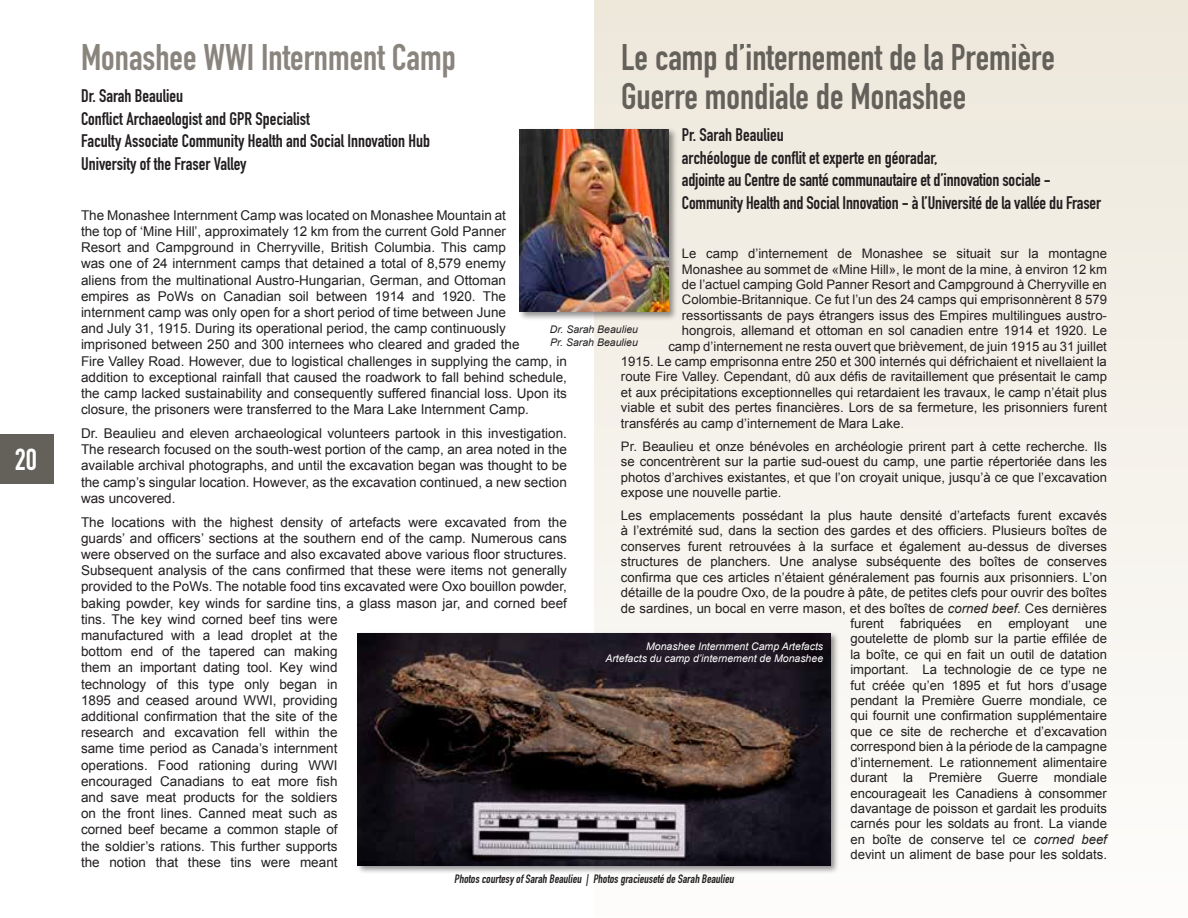
<style>
.page{position:relative;width:1188px;height:918px;background:#fff}
.page>*{position:absolute;margin:0;border:0;box-sizing:border-box;transform-origin:0 0}
.t1{font:36.6px/39px "DIN Engschrift Std";color:#64615b}
.t2{font:36.6px "DIN Engschrift Std";color:#89847d}
.t3{font:30px "DIN Engschrift Std";color:#fff}
.t4{font:18px/22.5px "DIN Engschrift Std";color:#231f20}
.t5{font:13.5px/16.2px "Arial";color:#231f20}
.t6{font:13.2px/15.5px "Arial";color:#231f20;text-align:justify}
.t7{font:12px "DIN Engschrift Std";color:#231f20}
.t8{font:italic 10.5px/12.8px "Arial";color:#fff;text-align:right}
.t9{font:italic 10.5px/12.8px "Arial";color:#231f20}
.s1{font-style:italic}
</style>
<div class="page">
<div style="left:594px;top:0;width:594px;height:918px;background:linear-gradient(to bottom,#eee8db,#fdfcfb)"></div>
<div style="left:518px;top:127px;width:160px;height:194px;background:#231f20;opacity:.5"></div>
<img style="left:520px;top:129px;width:148px;height:183px">
<div style="left:356px;top:631px;width:483px;height:243px;background:#231f20;opacity:.5"></div>
<img style="left:358px;top:633px;width:472px;height:232px">
<div style="left:0;top:434px;width:54px;height:50px;background:#64615b"></div>
<h2 class="t3" style="left:15px;top:442px;width:24px">20</h2>
<h1 class="t2" style="left:81px;top:35px;width:376px">Monashee WWI Internment Camp</h1>
<h3 class="t4" style="left:81px;top:85px;width:351px">Dr. Sarah Beaulieu<br>Conflict Archaeologist and GPR Specialist<br>Faculty Associate Community Health and Social Innovation Hub University of the Fraser Valley</h3>
<p class="t5" style="left:81px;top:207px;width:487px">The Monashee Internment Camp was located on Monashee Mountain at<br>the top of ‘Mine Hill’, approximately 12 km from the current Gold Panner<br>Resort and Campground in Cherryville, British Columbia. This camp<br>was one of 24 internment camps that detained a total of 8,579 enemy<br>aliens from the multinational Austro-Hungarian, German, and Ottoman<br>empires as PoWs on Canadian soil between 1914 and 1920. The internment camp was only open for a short period of time between June<br>and July 31, 1915. During its operational period, the camp continuously imprisoned between 250 and 300 internees who cleared and graded the<br>Fire Valley Road. However, due to logistical challenges in supplying the camp, in addition to exceptional rainfall that caused the roadwork to fall behind schedule, the camp lacked sustainability and consequently suffered financial loss. Upon its closure, the prisoners were transferred to the Mara Lake Internment Camp.</p>
<p class="t5" style="left:81px;top:425px;width:488px;text-align:justify">Dr. Beaulieu and eleven archaeological volunteers partook in this investigation.<br>The research focused on the south-west portion of the camp, an area noted in the available archival photographs, and until the excavation began was thought to be the camp’s singular location. However, as the excavation continued, a new section was uncovered.</p>
<p class="t5" style="left:81px;top:514px;width:488px">The locations with the highest density of artefacts were excavated from the guards’ and officers’ sections at the southern end of the camp. Numerous cans were observed on the surface and also excavated above various floor structures.<br>Subsequent analysis of the cans confirmed that these were items not generally provided to the PoWs. The notable food tins excavated were Oxo bouillon powder, baking powder, key winds for sardine tins, a glass mason jar, and corned beef tins. The key wind corned beef tins were<br>manufactured with a lead droplet at the<br>bottom end of the tapered can making<br>them an important dating tool. Key wind<br>technology of this type only began in<br>1895 and ceased around WWI, providing<br>additional confirmation that the site of the<br>research and excavation fell within the<br>same time period as Canada’s internment<br>operations. Food rationing during WWI<br>encouraged Canadians to eat more fish<br>and save meat products for the soldiers<br>on the front lines. Canned meat such as<br>corned beef became a common staple of<br>the soldier’s rations. This further supports<br>the notion that these tins were meant</p>
<h1 class="t1" style="left:621px;top:38px;width:435px">Le camp d’internement de la Première<br>Guerre mondiale de Monashee</h1>
<h3 class="t4" style="left:682px;top:124px;width:421px">Pr. Sarah Beaulieu<br>archéologue de conflit et experte en géoradar,<br>adjointe au Centre de santé communautaire et d’innovation sociale - Community Health and Social Innovation - à l’Université de la vallée du Fraser</h3>
<p class="t6" style="left:682px;top:246px;width:427px">Le camp d’internement de Monashee se situait sur la montagne</p>
<p class="t6" style="left:682px;top:261px;width:427px">Monashee au sommet de «Mine Hill», le mont de la mine, à environ 12 km</p>
<p class="t6" style="left:682px;top:277px;width:427px">de l’actuel camping Gold Panner Resort and Campground à Cherryville en</p>
<p class="t6" style="left:682px;top:292px;width:427px">Colombie-Britannique. Ce fut l’un des 24 camps qui emprisonnèrent 8 579</p>
<p class="t6" style="left:682px;top:308px;width:427px">ressortissants de pays étrangers issus des Empires multilingues austro-</p>
<p class="t6" style="left:682px;top:323px;width:427px">hongrois, allemand et ottoman en sol canadien entre 1914 et 1920. Le</p>
<p class="t6" style="left:668px;top:338px;width:440px">camp d’internement ne resta ouvert que brièvement, de juin 1915 au 31 juillet</p>
<p class="t6" style="left:621px;top:354px;width:487px">1915. Le camp emprisonna entre 250 et 300 internés qui défrichaient et nivellaient la</p>
<p class="t6" style="left:621px;top:369px;width:487px">route Fire Valley. Cependant, dû aux défis de ravitaillement que présentait le camp</p>
<p class="t6" style="left:621px;top:385px;width:488px">et aux précipitations exceptionnelles qui retardaient les travaux, le camp n’était plus</p>
<p class="t6" style="left:621px;top:400px;width:487px">viable et subit des pertes financières. Lors de sa fermeture, les prisonniers furent</p>
<p class="t6" style="left:621px;top:416px;width:285px">transférés au camp d’internement de Mara Lake.</p>
<p class="t6" style="left:621px;top:439px;width:487px">Pr. Beaulieu et onze bénévoles en archéologie prirent part à cette recherche. Ils se concentrèrent sur la partie sud-ouest du camp, une partie répertoriée dans les photos d’archives existantes, et que l’on croyait unique, jusqu’à ce que l’excavation expose une nouvelle partie.</p>
<p class="t6" style="left:621px;top:508px;width:488px;text-align:right">Les emplacements possédant la plus haute densité d’artefacts furent excavés à l’extrémité sud, dans la section des gardes et des officiers. Plusieurs boîtes de conserves furent retrouvées à la surface et également au-dessus de diverses structures de planchers. Une analyse subséquente des boîtes de conserves confirma que ces articles n’étaient généralement pas fournis aux prisonniers. L’on détaille de la poudre Oxo, de la poudre à pâte, de petites clefs pour ouvrir des boîtes de sardines, un bocal en verre mason, et des boîtes de <span class="s1">corned beef.</span> Ces dernières furent fabriquées en employant une<br>goutelette de plomb sur la partie effilée de<br>la boîte, ce qui en fait un outil de datation<br>important. La technologie de ce type ne<br>fut créée qu’en 1895 et fut hors d’usage<br>pendant la Première Guerre mondiale, ce<br>qui fournit une confirmation supplémentaire<br>que ce site de recherche et d’excavation<br>correspond bien à la période de la campagne<br>d’internement. Le rationnement alimentaire<br>durant la Première Guerre mondiale<br>encourageait les Canadiens à consommer<br>davantage de poisson et gardait les produits<br>carnés pour les soldats au front. La viande<br>en boîte de conserve tel ce <span class="s1">corned beef<br></span>devint un aliment de base pour les soldats.</p>
<p class="t9" style="left:550px;top:323px;width:90px">Dr. Sarah Beaulieu<br>Pr. Sarah Beaulieu</p>
<p class="t8" style="left:605px;top:640px;width:219px">Monashee Internment Camp Artefacts<br>Artefacts du camp d’internement de Monashee</p>
<p class="t7" style="left:454px;top:871px;width:283px">Photos courtesy ofSarah Beaulieu | Photos gracieuseté de Sarah Beaulieu</p>
</div>
